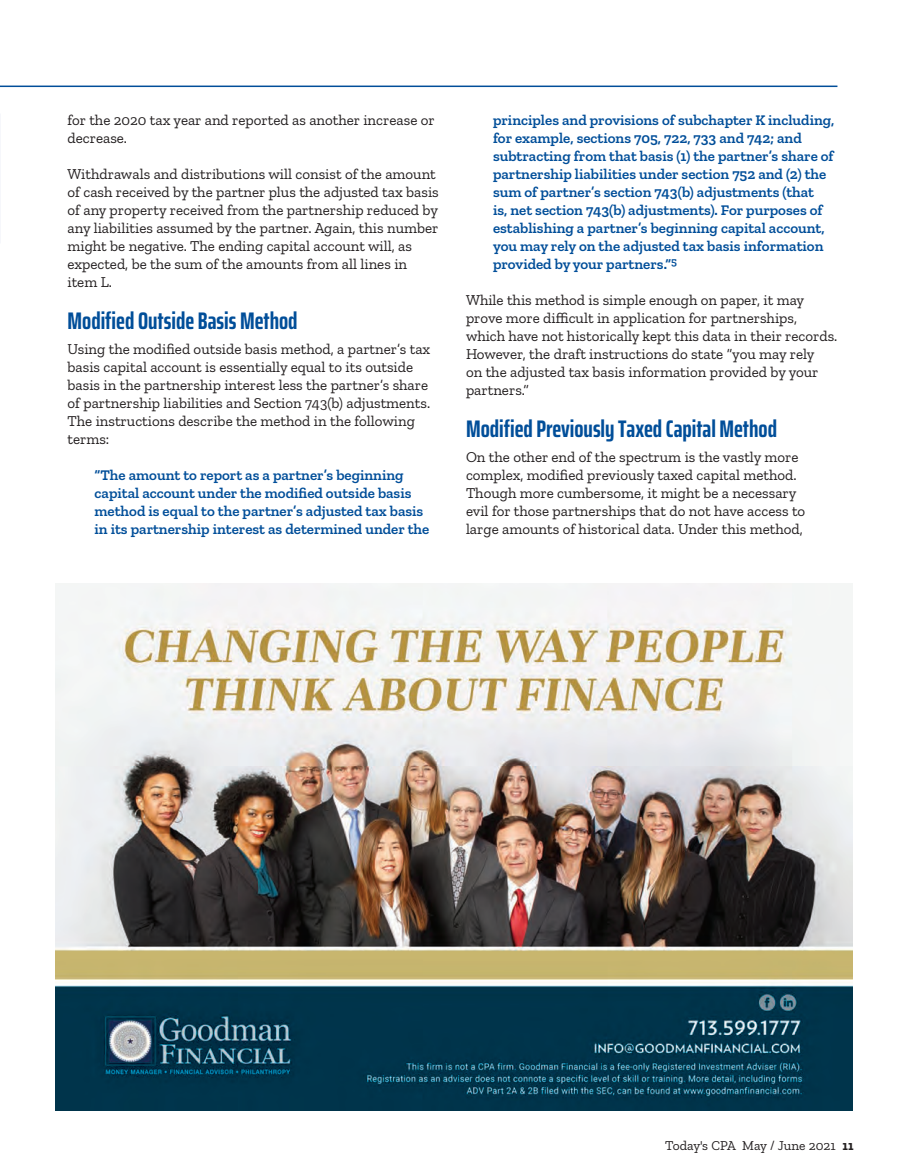
<style>
.page{position:relative;width:905px;height:1175px;background:#fff}
.page>*{position:absolute;margin:0;border:0;box-sizing:border-box;transform-origin:0 0}
.t1{font:700 extra-condensed 24px "Saira";color:#014e99}
.t2{font:15px/18px "Zilla Slab";color:#231f20}
.t3{font:600 15px/18px "Zilla Slab";color:#014e99}
.t4{font:13.5px "Zilla Slab";color:#231f20}
.s1{font-weight:700}
</style>
<div class="page">
<hr style="left:0;top:86px;width:837px;height:1px;background:#014e99">
<img style="left:56px;top:583px;width:796px;height:527px">
<p class="t2" style="left:68px;top:111px;width:369px">for the 2020 tax year and reported as another increase or decrease.</p>
<p class="t2" style="left:68px;top:165px;width:373px">Withdrawals and distributions will consist of the amount of cash received by the partner plus the adjusted tax basis of any property received from the partnership reduced by any liabilities assumed by the partner. Again, this number might be negative. The ending capital account will, as expected, be the sum of the amounts from all lines in item L.</p>
<h1 class="t1" style="left:68px;top:303px;width:231px">Modified Outside Basis Method</h1>
<p class="t2" style="left:68px;top:340px;width:364px">Using the modified outside basis method, a partner’s tax basis capital account is essentially equal to its outside basis in the partnership interest less the partner’s share of partnership liabilities and Section 743(b) adjustments.<br>The instructions describe the method in the following terms:</p>
<p class="t3" style="left:94px;top:466px;width:336px">“The amount to report as a partner’s beginning capital account under the modified outside basis method is equal to the partner’s adjusted tax basis in its partnership interest as determined under the</p>
<p class="t3" style="left:493px;top:111px;width:343px">principles and provisions of subchapter K including, for example, sections 705, 722, 733 and 742; and subtracting from that basis (1) the partner’s share of partnership liabilities under section 752 and (2) the sum of partner’s section 743(b) adjustments (that<br>is, net section 743(b) adjustments). For purposes of establishing a partner’s beginning capital account, you may rely on the adjusted tax basis information provided by your partners.”<sup>5</sup></p>
<p class="t2" style="left:466px;top:291px;width:373px">While this method is simple enough on paper, it may prove more difficult in application for partnerships, which have not historically kept this data in their records.<br>However, the draft instructions do state “you may rely<br>on the adjusted tax basis information provided by your partners.”</p>
<h1 class="t1" style="left:466px;top:411px;width:312px">Modified Previously Taxed Capital Method</h1>
<p class="t2" style="left:466px;top:448px;width:341px">On the other end of the spectrum is the vastly more complex, modified previously taxed capital method.<br>Though more cumbersome, it might be a necessary evil for those partnerships that do not have access to large amounts of historical data. Under this method,</p>
<p class="t4" style="left:665px;top:1138px;width:190px">Today's CPA May / June 2021 <span class="s1">11</span></p>
</div>
